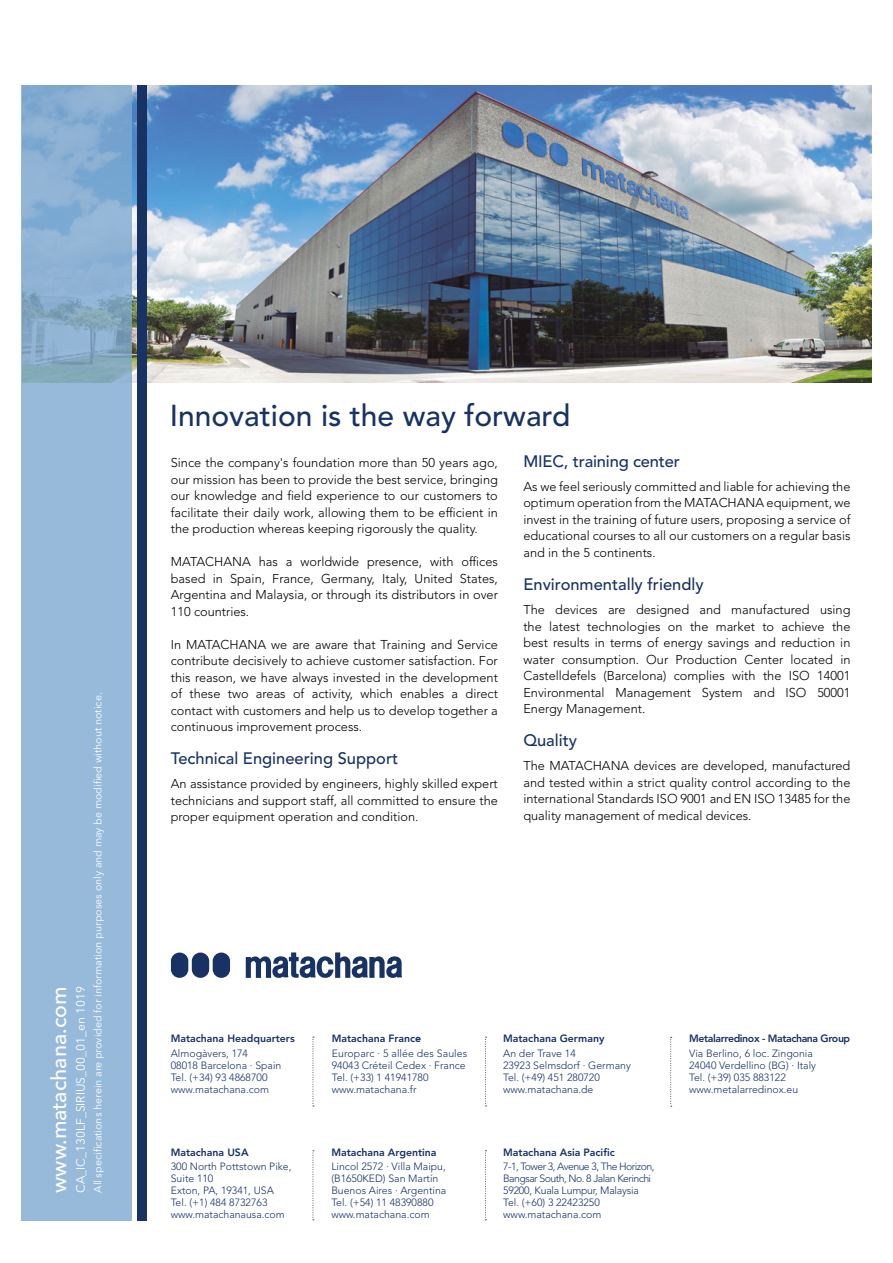
<style>
.page{position:relative;width:893px;height:1263px;background:#fff}
.page>*{position:absolute;margin:0;border:0;box-sizing:border-box;transform-origin:0 0}
.t1{font:500 30px "Avenir LT Std";color:#183264}
.t2{font:500 21px "Avenir Next LT Pro";color:#fff}
.t3{font:500 16.5px "Avenir LT Std";color:#183264}
.t4{font:300 12.75px/16.5px "Avenir LT Std";color:#000;text-align:justify}
.t5{font:12px "Avenir Next LT Pro";color:#fff}
.t6{font:300 10.5px/12px "Avenir LT Std";color:#183264}
.t7{font:300 10.5px/12px "Avenir LT Std";letter-spacing:-.05em;color:#183264}
.t8{font:10.5px "Avenir Next LT Pro";color:#fff}
.t9{font:800 10.5px "Avenir LT Std";color:#183264}
.t10{font:800 10.5px "Avenir LT Std";letter-spacing:-.035em;color:#183264}
.s1{font-weight:800}
.s2{font-weight:900}
.s3{font-style:inherit}
</style>
<div class="page">
<img style="left:132px;top:85px;width:740px;height:298px">
<svg style="left:21px;top:85px;width:111px;height:1135px;background:#93b6d6"></svg>
<div style="left:137px;top:85px;width:10px;height:1135px;background:#183264"></div>
<div style="left:213px;top:952px;width:17px;height:26px;background:#183264;border-radius:9px"></div>
<div style="left:192px;top:952px;width:17px;height:26px;background:#183264;border-radius:9px"></div>
<div style="left:171px;top:952px;width:17px;height:26px;background:#183264;border-radius:9px"></div>
<svg style="left:246px;top:952px;width:156px;height:26px"></svg>
<svg style="left:485px;top:1037px;width:1px;height:69px"></svg>
<svg style="left:313px;top:1037px;width:1px;height:69px"></svg>
<svg style="left:670px;top:1037px;width:2px;height:70px"></svg>
<svg style="left:485px;top:1150px;width:1px;height:70px"></svg>
<svg style="left:313px;top:1150px;width:1px;height:70px"></svg>
<p class="t8" style="left:92px;top:1193px;width:502px;rotate:-90deg">All specifications herein are provided for information purposes only and may be modified without notice.</p>
<h2 class="t2" style="left:46px;top:1190px;width:208px;rotate:-90deg">www.matachana.com</h2>
<p class="t5" style="left:74px;top:1193px;width:208px;rotate:-90deg">CA_IC_130LF_SIRIUS_00_01_en 1019</p>
<h1 class="t1" style="left:170px;top:398px;width:402px">Innovation is the way forward</h1>
<p class="t4" style="left:171px;top:454px;width:329px">Since the company's foundation more than 50 years ago, our mission has been to provide the best service, bringing our knowledge and field experience to our customers to facilitate their daily work, allowing them to be efficient in the production whereas keeping rigorously the quality.</p>
<p class="t4" style="left:171px;top:553px;width:329px">MATACHANA has a worldwide presence, with offices based in Spain, France, Germany, Italy, United States, Argentina and Malaysia, or through its distributors in over 110 countries.</p>
<p class="t4" style="left:171px;top:636px;width:329px">In MATACHANA we are aware that Training and Service contribute decisively to achieve customer satisfaction. For this reason, we have always invested in the development of these two areas of activity, which enables a direct contact with customers and help us to develop together a continuous improvement process.</p>
<p class="t3" style="left:171px;top:749px;width:229px">Technical Engineering Support</p>
<p class="t4" style="left:171px;top:775px;width:329px">An assistance provided by engineers, highly skilled expert technicians and support staff, all committed to ensure the proper equipment operation and condition.</p>
<p class="t3" style="left:523px;top:452px;width:158px">MIEC, training center</p>
<p class="t4" style="left:523px;top:478px;width:329px">As we feel seriously committed and liable for achieving the optimum operation from the MATACHANA equipment, we invest in the training of future users, proposing a service of educational courses to all our customers on a regular basis and in the 5 continents.</p>
<p class="t3" style="left:523px;top:575px;width:182px">Environmentally friendly</p>
<p class="t4" style="left:523px;top:601px;width:329px">The devices are designed and manufactured using the latest technologies on the market to achieve the best results in terms of energy savings and reduction in water consumption. Our Production Center located in Castelldefels (Barcelona) complies with the ISO 14001<br>Environmental Management System and ISO 50001<br>Energy Management.</p>
<p class="t3" style="left:523px;top:731px;width:55px">Quality</p>
<p class="t4" style="left:523px;top:757px;width:329px">The MATACHANA devices are developed, manufactured and tested within a strict quality control according to the international Standards ISO 9001 and EN ISO 13485 for the quality management of medical devices.</p>
<p class="t9" style="left:171px;top:1032px;width:125px">Matachana Headquarters</p>
<p class="t6" style="left:171px;top:1047px;width:112px">Almogàvers, 174<br>08018 Barcelona · Spain<br>Tel. (+34) 93 4868700 www.matachana.com</p>
<p class="t9" style="left:171px;top:1146px;width:79px">Matachana USA</p>
<p class="t6" style="left:171px;top:1161px;width:122px">300 North Pottstown Pike,<br>Suite 110<br>Exton, PA, 19341, USA<br>Tel. (+1) 484 8732763 www.matachanausa.com</p>
<p class="t6" style="left:332px;top:1031px;width:137px;line-height:14.7px"><span class="s1">Matachana Franc</span><span class="s2">e<br></span>Europarc · 5 allée des Saules</p>
<p class="t6" style="left:332px;top:1059px;width:135px">94043 Créteil Cedex · France<br>Tel. (+33) 1 41941780 www.matachana.fr</p>
<p class="t9" style="left:331px;top:1146px;width:107px">Matachana Argentina</p>
<p class="t6" style="left:331px;top:1161px;width:116px">Lincol 2572 · Villa Maipu, (B1650KED) San Martín<br>Buenos Aires · Argentina<br>Tel. (+54) 11 48390880 www.matachana.com</p>
<p class="t9" style="left:503px;top:1032px;width:103px">Matachana Germany</p>
<p class="t6" style="left:503px;top:1047px;width:129px">An der Trave 14<br>23923 Selmsdorf · Germany<br>Tel. (+49) 451 280720 www.matachana.de</p>
<p class="t9" style="left:503px;top:1146px;width:113px">Matachana Asia Pacific</p>
<p class="t7" style="left:503px;top:1161px;width:153px">7-1, Tower 3, Avenue 3, The Horizon,<br>Bangsar South, No. 8 Jalan Kerinchi<br>59200, Kuala Lumpur, Malaysia<br>Tel<span class="s3">. (+60) 3 22423250 </span>www.matachana.com</p>
<p class="t10" style="left:689px;top:1032px;width:163px">Metalarredinox - Matachana Group</p>
<p class="t6" style="left:689px;top:1047px;width:128px">Via Berlino, 6 loc. Zingonia<br>24040 Verdellino (BG) · Italy<br>Tel. (+39) 035 883122 www.metalarredinox.eu</p>
</div>
